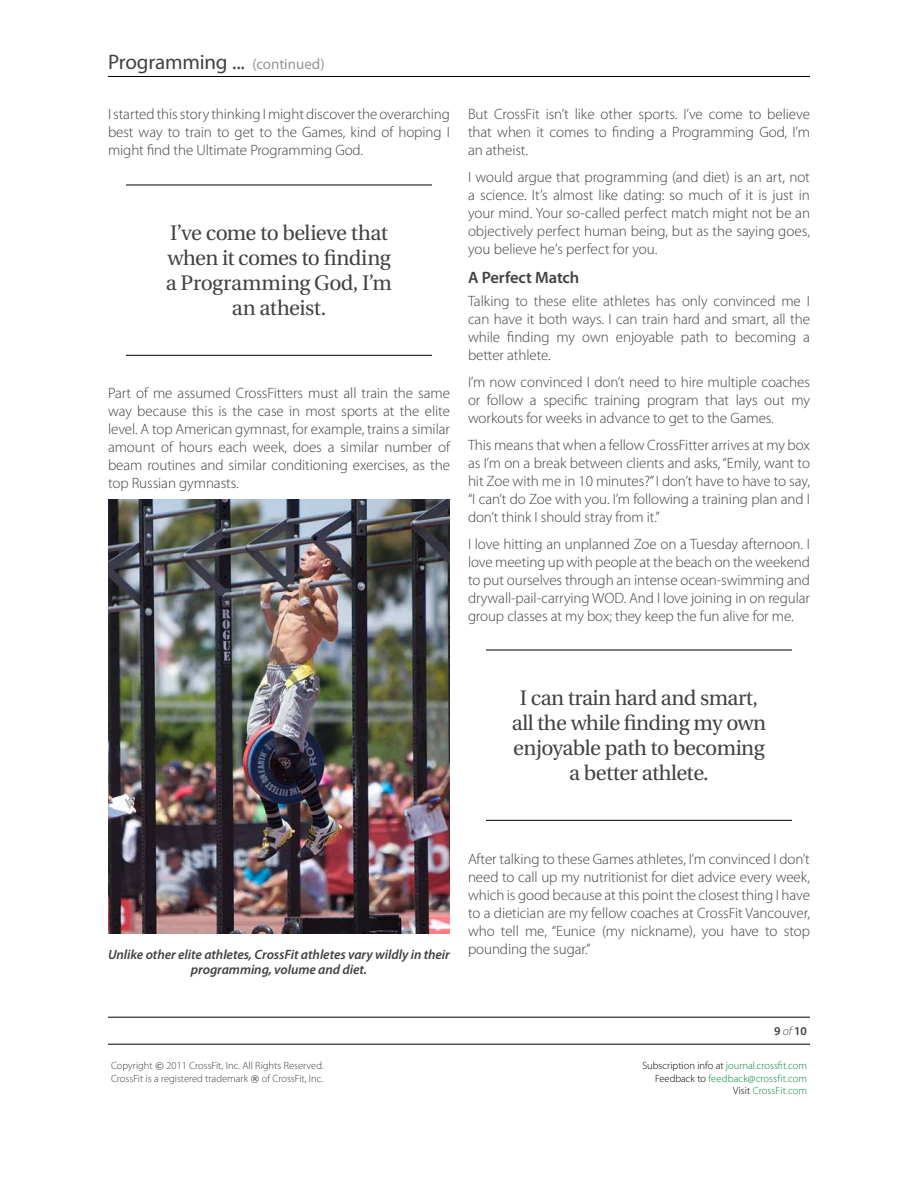
<style>
.page{position:relative;width:918px;height:1188px;background:#fff}
.page>*{position:absolute;margin:0;border:0;box-sizing:border-box;transform-origin:0 0}
.t1{font:21px/25.2px "Utopia";letter-spacing:-.025em;color:#414042;text-align:center}
.t2{font:21px "Myriad Pro";letter-spacing:-.01em;color:#414042}
.t3{font:600 16.5px "Myriad Pro";letter-spacing:-.005em;color:#414042}
.t4{font:300 15px/18px "Myriad Pro";letter-spacing:-.005em;color:#414042;text-align:justify}
.t5{font:italic 600 13.5px/15px "Myriad Pro";letter-spacing:-.005em;color:#414042;text-align:center}
.t6{font:600 12px "Myriad Pro";color:#414042}
.t7{font:300 10.5px/12.6px "Myriad Pro";color:#414042}
.t8{font:300 10.5px/12.6px "Myriad Pro";color:#00853f;text-align:right}
.s1{font-size:15px;color:#939598}
.s2{font-weight:300;font-style:italic}
.s3{font-family:"Verdana";font-weight:400;font-size:9px}
.s4{color:#000}
</style>
<div class="page">
<hr style="left:108px;top:76px;width:702px;height:1px;background:#000">
<hr style="left:108px;top:1017px;width:702px;height:1px;background:#000">
<hr style="left:108px;top:1044px;width:702px;height:1px;background:#000">
<hr style="left:486px;top:650px;width:306px;height:1px;background:#000">
<hr style="left:486px;top:820px;width:306px;height:1px;background:#000">
<hr style="left:126px;top:185px;width:306px;height:1px;background:#000">
<hr style="left:126px;top:355px;width:306px;height:1px;background:#000">
<img style="left:108px;top:500px;width:342px;height:434px">
<h1 class="t2" style="left:108px;top:50px;width:218px">Programming ... <span class="s1">(continued)</span></h1>
<p class="t4" style="left:108px;top:106px;width:344px">I started this story thinking I might discover the overarching best way to train to get to the Games, kind of hoping I might find the Ultimate Programming God.</p>
<h1 class="t1" style="left:166px;top:220px;width:228px">I’ve come to believe that when it comes to finding a Programming God, I’m an atheist.</h1>
<p class="t4" style="left:108px;top:385px;width:344px">Part of me assumed CrossFitters must all train the same way because this is the case in most sports at the elite level. A top American gymnast, for example, trains a similar amount of hours each week, does a similar number of beam routines and similar conditioning exercises, as the top Russian gymnasts.</p>
<p class="t4" style="left:468px;top:106px;width:344px">But CrossFit isn’t like other sports. I’ve come to believe that when it comes to finding a Programming God, I’m an atheist.</p>
<p class="t4" style="left:468px;top:169px;width:344px">I would argue that programming (and diet) is an art, not a science. It’s almost like dating: so much of it is just in your mind. Your so-called perfect match might not be an objectively perfect human being, but as the saying goes, you believe he’s perfect for you.</p>
<p class="t3" style="left:468px;top:268px;width:113px">A Perfect Match</p>
<p class="t4" style="left:468px;top:292px;width:344px">Talking to these elite athletes has only convinced me I can have it both ways. I can train hard and smart, all the while finding my own enjoyable path to becoming a better athlete.</p>
<p class="t4" style="left:468px;top:373px;width:344px">I’m now convinced I don’t need to hire multiple coaches or follow a specific training program that lays out my workouts for weeks in advance to get to the Games.</p>
<p class="t4" style="left:468px;top:436px;width:344px">This means that when a fellow CrossFitter arrives at my box as I’m on a break between clients and asks, “Emily, want to hit Zoe with me in 10 minutes?” I don’t have to have to say, “I can’t do Zoe with you. I’m following a training plan and I don’t think I should stray from it.”</p>
<p class="t4" style="left:468px;top:535px;width:344px">I love hitting an unplanned Zoe on a Tuesday afternoon. I love meeting up with people at the beach on the weekend to put ourselves through an intense ocean-swimming and drywall-pail-carrying WOD. And I love joining in on regular group classes at my box; they keep the fun alive for me.</p>
<h1 class="t1" style="left:512px;top:685px;width:256px">I can train hard and smart, all the while finding my own enjoyable path to becoming a better athlete.</h1>
<p class="t5" style="left:108px;top:947px;width:343px">Unlike other elite athletes, CrossFit athletes vary wildly in their programming, volume and diet.</p>
<p class="t4" style="left:468px;top:850px;width:344px">After talking to these Games athletes, I’m convinced I don’t need to call up my nutritionist for diet advice every week, which is good because at this point the closest thing I have to a dietician are my fellow coaches at CrossFit Vancouver, who tell me, “Eunice (my nickname), you have to stop pounding the sugar.”</p>
<p class="t6" style="left:774px;top:1024px;width:34px">9 <span class="s2">of</span> 10</p>
<p class="t7" style="left:111px;top:1060px;width:214px">Copyright <span class="s3">©</span> 2011 CrossFit, Inc. All Rights Reserved.<br>CrossFit is a registered trademark <span class="s3">®</span> of CrossFit, Inc.</p>
<p class="t8" style="left:642px;top:1060px;width:166px"><span class="s4">Subscription info at</span> journal.crossfit.com<br><span class="s4">Feedback to</span> feedback@crossfit.com<br><span class="s4">Visit</span> CrossFit.com</p>
</div>
